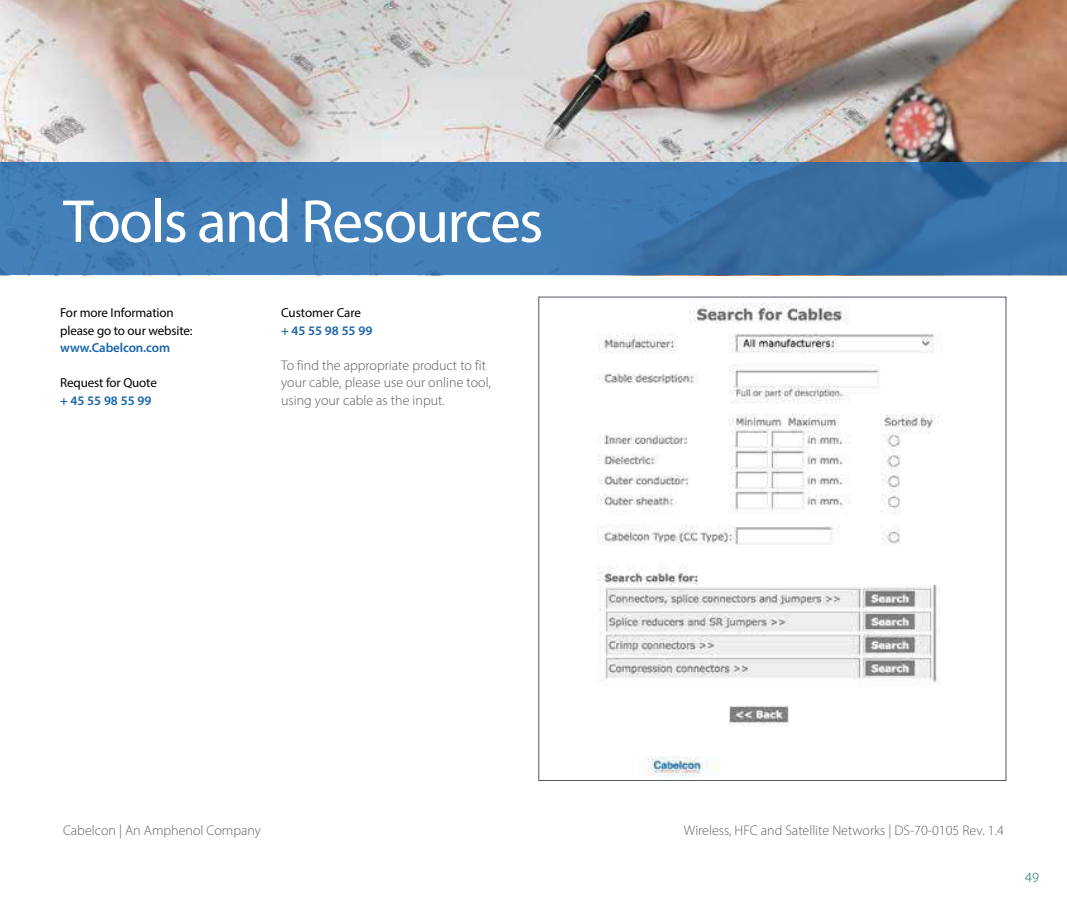
<style>
.page{position:relative;width:1067px;height:913px;background:#fff}
.page>*{position:absolute;margin:0;border:0;box-sizing:border-box;transform-origin:0 0}
.t1{font:61.25px "Myriad Pro";letter-spacing:-.03em;color:#fff}
.t2{font:300 14px/17.5px "Myriad Pro";color:#545861}
.t3{font:300 14px "Myriad Pro";color:#5f6062}
.t4{font:300 14px "Myriad Pro";color:#006c67}
.t5{font:12.95px/17.5px "Myriad Pro";letter-spacing:-.01em;color:#000}
.t6{font:600 12.95px "Myriad Pro";color:#1864ab}
</style>
<div class="page">
<img style="left:0;top:0;width:1067px;height:162px">
<img style="left:577px;top:296px;width:391px;height:485px">
<svg style="left:0;top:162px;width:1067px;height:113px;background:#3d78af"></svg>
<h1 class="t1" style="left:63px;top:184px;width:481px">Tools and Resources</h1>
<p class="t5" style="left:60px;top:304px;width:134px">For more Information please go to our website:</p>
<p class="t6" style="left:60px;top:340px;width:111px">www.Cabelcon.com</p>
<p class="t5" style="left:60px;top:374px;width:98px">Request for Quote</p>
<p class="t6" style="left:60px;top:392px;width:93px">+ 45 55 98 55 99</p>
<p class="t5" style="left:281px;top:304px;width:81px">Customer Care</p>
<p class="t6" style="left:281px;top:322px;width:93px">+ 45 55 98 55 99</p>
<p class="t2" style="left:281px;top:356px;width:211px">To find the appropriate product to fit your cable, please use our online tool, using your cable as the input.</p>
<p class="t3" style="left:63px;top:821px;width:199px">Cabelcon | An Amphenol Company</p>
<p class="t3" style="left:684px;top:821px;width:321px">Wireless, HFC and Satellite Networks | DS-70-0105 Rev. 1.4</p>
<p class="t4" style="left:1025px;top:868px;width:15px">49</p>
</div>
